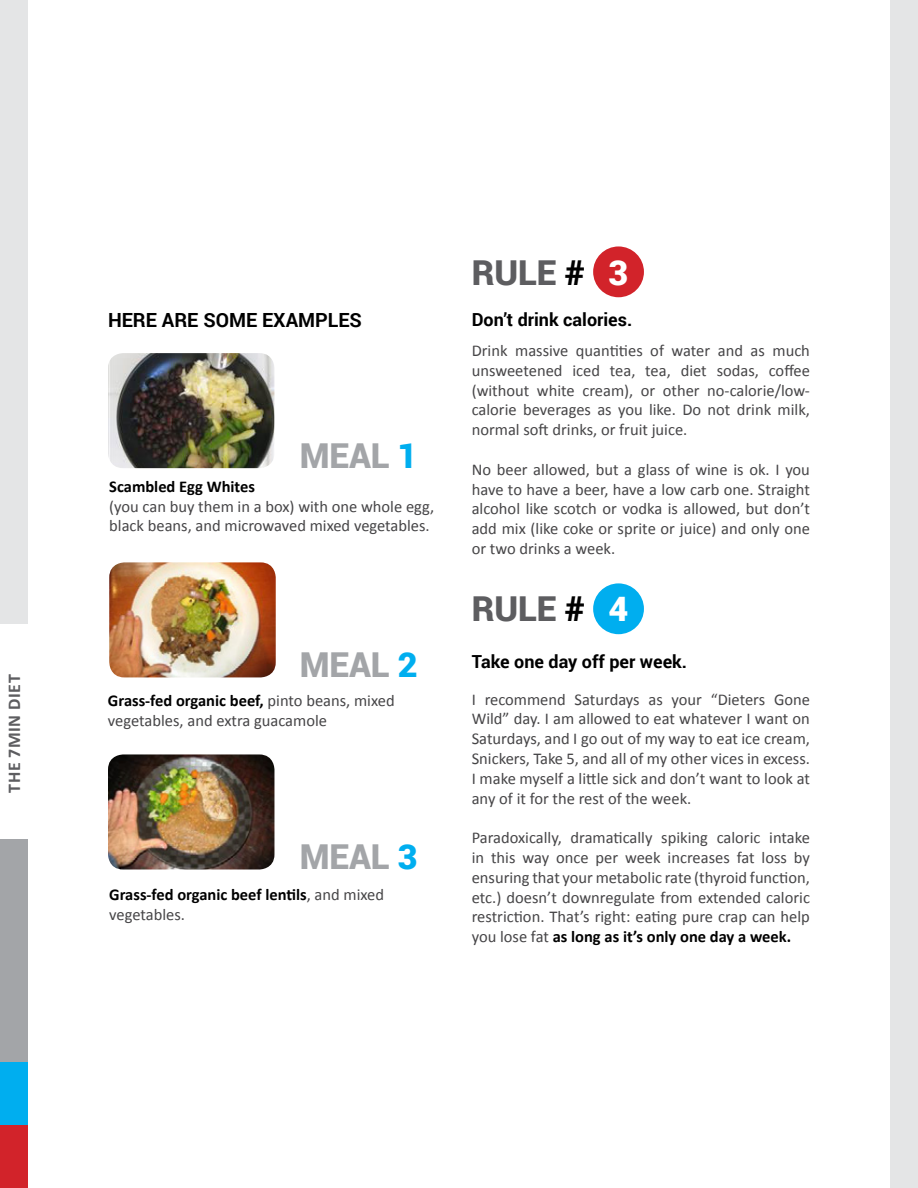
<style>
.page{position:relative;width:918px;height:1188px;background:#fff}
.page>*{position:absolute;margin:0;border:0;box-sizing:border-box;transform-origin:0 0}
.t1{font:900 34.35px "Roboto";color:#a3a5a8}
.t2{font:900 34.35px "Roboto";color:#5d5d60}
.t3{font:900 34.35px "Roboto";color:#fff}
.t4{font:700 19.5px "Roboto";color:#000}
.t5{font:700 18px "Roboto";color:#000}
.t6{font:700 18px "Calibri";letter-spacing:.04em;color:#5d5d60}
.t7{font:16.5px/19.8px "Calibri";color:#464547;text-align:justify}
.t8{font:700 16.5px/19.8px "Calibri";color:#000}
.s1{color:#00aeef}
.s2{font-weight:700;color:#000}
.s3{font-weight:400;color:#464547}
.s4{color:#000}
</style>
<div class="page">
<div style="left:0;top:0;width:27px;height:623px;background:#e4e5e6"></div>
<div style="left:891px;top:0;width:27px;height:1188px;background:#e4e5e6"></div>
<div style="left:0;top:839px;width:27px;height:224px;background:#a3a5a8"></div>
<div style="left:0;top:1063px;width:27px;height:62px;background:#00aeef"></div>
<div style="left:0;top:1125px;width:27px;height:63px;background:#d2232a"></div>
<div style="left:593px;top:246px;width:51px;height:51px;background:#d2232a;border-radius:50%"></div>
<div style="left:593px;top:583px;width:51px;height:51px;background:#00aeef;border-radius:50%"></div>
<img style="left:108px;top:353px;width:166px;height:115px">
<img style="left:109px;top:562px;width:167px;height:115px">
<img style="left:108px;top:754px;width:166px;height:116px">
<p class="t6" style="left:3px;top:793px;width:120px;rotate:-90deg">THE 7MIN DIET</p>
<p class="t4" style="left:108px;top:306px;width:256px">Here are some exam ples</p>
<h1 class="t1" style="left:300px;top:432px;width:120px">MEAL <span class="s1">1</span></h1>
<p class="t8" style="left:109px;top:476px;width:147px">Scambled Egg Whites</p>
<p class="t7" style="left:109px;top:496px;width:327px">(you can buy them in a box) with one whole egg, black beans, and microwaved mixed vegetables.</p>
<h1 class="t1" style="left:300px;top:641px;width:120px">MEAL <span class="s1">2</span></h1>
<p class="t7" style="left:108px;top:691px;width:288px"><span class="s2">Grass-fed organic beef,</span> pinto beans, mixed vegetables, and extra guacamole</p>
<h1 class="t1" style="left:300px;top:833px;width:120px">MEAL <span class="s1">3</span></h1>
<p class="t8" style="left:109px;top:884px;width:276px">Grass-fed organic beef lentils<span class="s3">, and mixed vegetables.</span></p>
<h1 class="t2" style="left:472px;top:248px;width:115px">RULE <span class="s4">#</span></h1>
<h1 class="t3" style="left:609px;top:248px;width:21px">3</h1>
<p class="t5" style="left:472px;top:306px;width:162px">Don’t drink calories.</p>
<p class="t7" style="left:472px;top:341px;width:340px">Drink massive quantities of water and as much unsweetened iced tea, tea, diet sodas, coffee (without white cream), or other no-calorie/low&shy;calorie beverages as you like. Do not drink milk, normal soft drinks, or fruit juice.</p>
<p class="t7" style="left:472px;top:459px;width:340px">No beer allowed, but a glass of wine is ok. I you have to have a beer, have a low carb one. Straight alcohol like scotch or vodka is allowed, but don’t add mix (like coke or sprite or juice) and only one or two drinks a week.</p>
<h1 class="t2" style="left:472px;top:585px;width:115px">RULE <span class="s4">#</span></h1>
<h1 class="t3" style="left:609px;top:585px;width:21px">4</h1>
<p class="t5" style="left:472px;top:649px;width:217px">Take one day off per week.</p>
<p class="t7" style="left:472px;top:689px;width:340px">I recommend Saturdays as your “Dieters Gone Wild” day. I am allowed to eat whatever I want on Saturdays, and I go out of my way to eat ice cream, Snickers, Take 5, and all of my other vices in excess.<br>I make myself a little sick and don’t want to look at any of it for the rest of the week.</p>
<p class="t7" style="left:472px;top:828px;width:340px">Paradoxically, dramatically spiking caloric intake in this way once per week increases fat loss by ensuring that your metabolic rate (thyroid function, etc.) doesn’t downregulate from extended caloric restriction. That’s right: eating pure crap can help you lose fat <span class="s2">as long as it’s only one day a week.</span></p>
</div>
